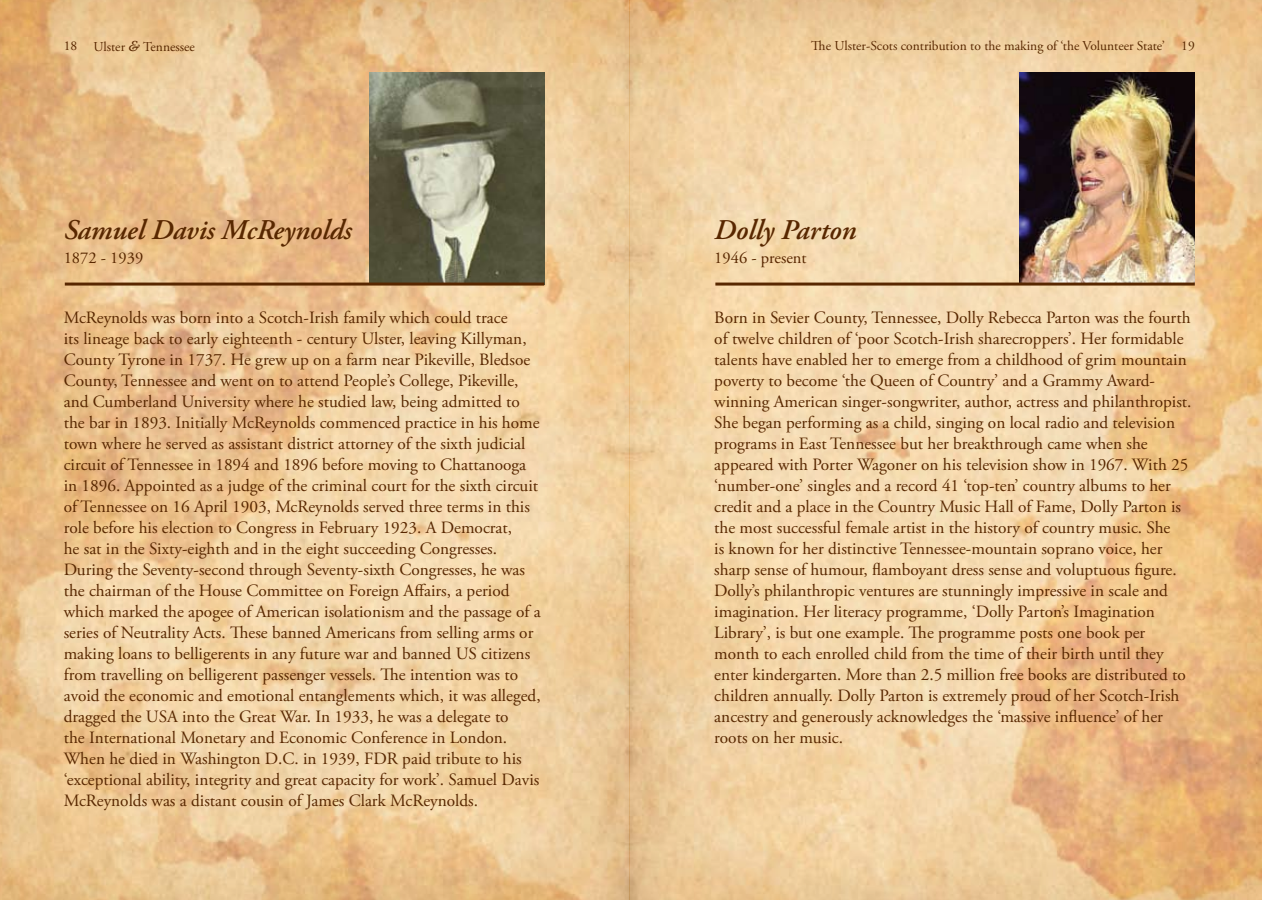
<style>
.page{position:relative;width:1262px;height:900px;background:#fff}
.page>*{position:absolute;margin:0;border:0;box-sizing:border-box;transform-origin:0 0}
.t1{font:italic 600 28.5px "Adobe Garamond Pro";letter-spacing:-.005em;color:#582700}
.t2{font:17.25px/21px "Adobe Garamond Pro";color:#582700}
.t3{font:16.5px "Adobe Garamond Pro";color:#582700}
.t4{font:13.5px "Adobe Garamond Pro";color:#582700}
.s1{font-family:"Concorde";font-style:italic}
</style>
<div class="page">
<img style="left:0;top:0;width:1262px;height:899px">
<img style="left:369px;top:72px;width:175px;height:210px">
<hr style="left:65px;top:282px;width:479px;height:3px;background:#582700">
<img style="left:1020px;top:72px;width:175px;height:210px">
<hr style="left:715px;top:282px;width:480px;height:3px;background:#582700">
<svg style="left:1258px;top:892px;width:4px;height:8px"></svg>
<p class="t4" style="left:64px;top:38px;width:133px">18 Ulster <span class="s1">&amp;</span> Tennessee</p>
<p class="t4" style="left:811px;top:37px;width:385px">The Ulster-Scots contribution to the making of ‘the Volunteer State’ 19</p>
<h1 class="t1" style="left:64px;top:214px;width:290px">Samuel Davis McReynolds</h1>
<p class="t3" style="left:64px;top:248px;width:81px">1872 - 1939</p>
<p class="t2" style="left:64px;top:307px;width:478px">McReynolds was born into a Scotch-Irish family which could trace<br>its lineage back to early eighteenth - century Ulster, leaving Killyman, County Tyrone in 1737. He grew up on a farm near Pikeville, Bledsoe County, Tennessee and went on to attend People’s College, Pikeville, and Cumberland University where he studied law, being admitted to the bar in 1893. Initially McReynolds commenced practice in his home town where he served as assistant district attorney of the sixth judicial circuit of Tennessee in 1894 and 1896 before moving to Chattanooga in 1896. Appointed as a judge of the criminal court for the sixth circuit of Tennessee on 16 April 1903, McReynolds served three terms in this role before his election to Congress in February 1923. A Democrat,<br>he sat in the Sixty-eighth and in the eight succeeding Congresses.<br>During the Seventy-second through Seventy-sixth Congresses, he was the chairman of the House Committee on Foreign Affairs, a period which marked the apogee of American isolationism and the passage of a series of Neutrality Acts. These banned Americans from selling arms or making loans to belligerents in any future war and banned US citizens from travelling on belligerent passenger vessels. The intention was to avoid the economic and emotional entanglements which, it was alleged, dragged the USA into the Great War. In 1933, he was a delegate to<br>the International Monetary and Economic Conference in London.<br>When he died in Washington D.C. in 1939, FDR paid tribute to his ‘exceptional ability, integrity and great capacity for work’. Samuel Davis McReynolds was a distant cousin of James Clark McReynolds.</p>
<h1 class="t1" style="left:714px;top:214px;width:144px">Dolly Parton</h1>
<p class="t3" style="left:714px;top:248px;width:94px">1946 - present</p>
<p class="t2" style="left:714px;top:307px;width:479px">Born in Sevier County, Tennessee, Dolly Rebecca Parton was the fourth of twelve children of ‘poor Scotch-Irish sharecroppers’. Her formidable talents have enabled her to emerge from a childhood of grim mountain poverty to become ‘the Queen of Country’ and a Grammy Award&shy;winning American singer-songwriter, author, actress and philanthropist.<br>She began performing as a child, singing on local radio and television programs in East Tennessee but her breakthrough came when she appeared with Porter Wagoner on his television show in 1967. With 25 ‘number-one’ singles and a record 41 ‘top-ten’ country albums to her credit and a place in the Country Music Hall of Fame, Dolly Parton is the most successful female artist in the history of country music. She<br>is known for her distinctive Tennessee-mountain soprano voice, her sharp sense of humour, flamboyant dress sense and voluptuous figure.<br>Dolly’s philanthropic ventures are stunningly impressive in scale and imagination. Her literacy programme, ‘Dolly Parton’s Imagination Library’, is but one example. The programme posts one book per month to each enrolled child from the time of their birth until they enter kindergarten. More than 2.5 million free books are distributed to children annually. Dolly Parton is extremely proud of her Scotch-Irish ancestry and generously acknowledges the ‘massive influence’ of her roots on her music.</p>
</div>
